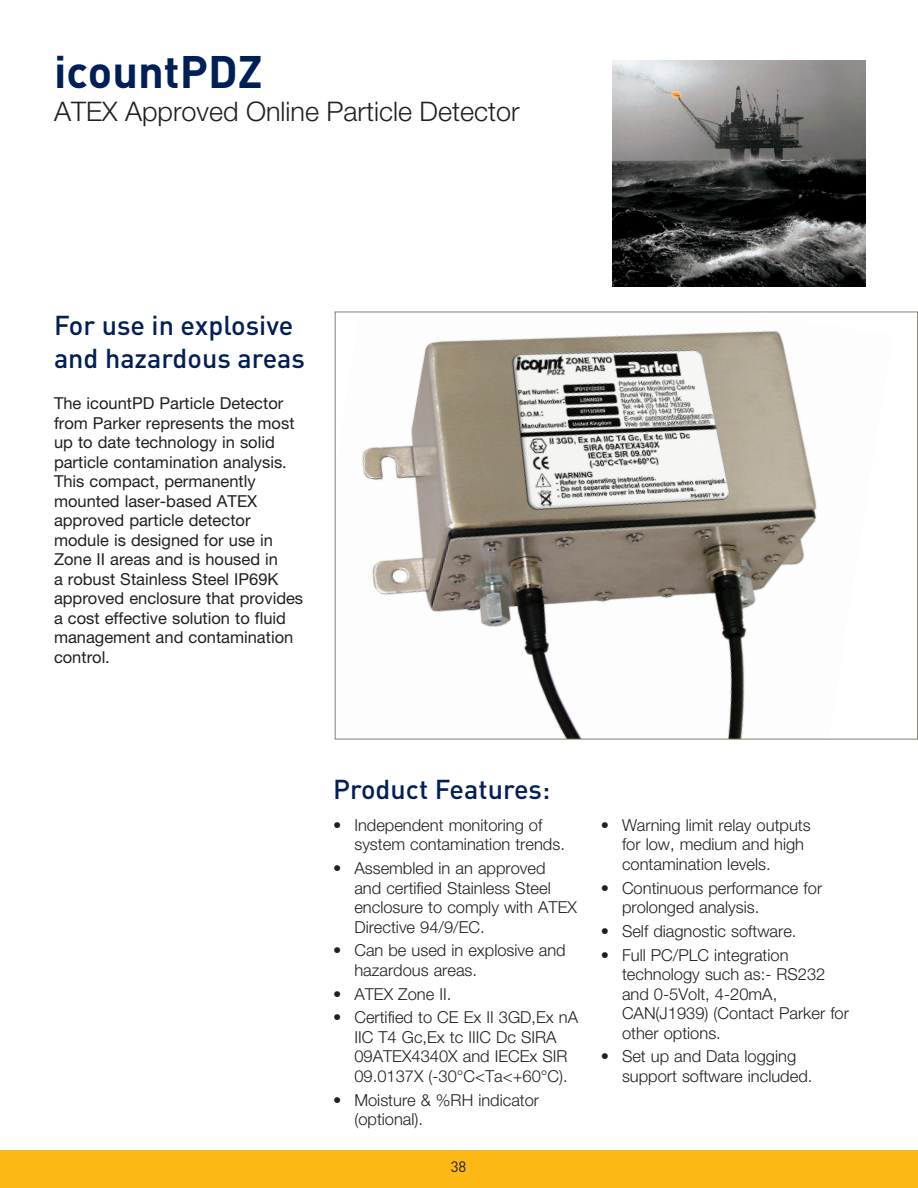
<style>
.page{position:relative;width:918px;height:1188px;background:#fff}
.page>*{position:absolute;margin:0;border:0;box-sizing:border-box;transform-origin:0 0}
.t1{font:700 45px "DINOT";color:#001f56}
.t2{font:500 27px/32.4px "DINOT";color:#001f56}
.t3{font:300 27px "Helvetica Neue LT Std";color:#231f20}
.t4{font:300 16.5px/19.5px "Helvetica Neue LT Std";color:#231f20}
.t5{font:16.5px/19.5px "Helvetica Neue LT Std";color:#231f20}
.t6{font:15px "DINOT";color:#231f20}
</style>
<div class="page">
<div style="left:0;top:1150px;width:918px;height:38px;background:#fcb814"></div>
<img style="left:613px;top:60px;width:252px;height:227px">
<img style="left:362px;top:331px;width:455px;height:406px">
<h1 class="t1" style="left:54px;top:42px;width:210px">icountPDZ</h1>
<h2 class="t3" style="left:54px;top:95px;width:467px">ATEX Approved Online Particle Detector</h2>
<h2 class="t2" style="left:54px;top:308px;width:253px">For use in explosive and hazardous areas</h2>
<p class="t5" style="left:54px;top:394px;width:251px">The icountPD Particle Detector from Parker represents the most up to date technology in solid particle contamination analysis.<br>This compact, permanently mounted laser-based ATEX approved particle detector module is designed for use in<br>Zone II areas and is housed in<br>a robust Stainless Steel IP69K approved enclosure that provides a cost effective solution to fluid management and contamination control.</p>
<h2 class="t2" style="left:333px;top:772px;width:219px">Product Features:</h2>
<p class="t4" style="left:354px;top:815px;width:212px;text-indent:-21px">• Independent monitoring of system contamination trends.</p>
<p class="t4" style="left:354px;top:858px;width:224px;text-indent:-21px">• Assembled in an approved<br>and certified Stainless Steel enclosure to comply with ATEX<br>Directive 94/9/EC.</p>
<p class="t4" style="left:354px;top:940px;width:213px;text-indent:-21px">• Can be used in explosive and hazardous areas.</p>
<p class="t4" style="left:333px;top:984px;width:120px">• ATEX Zone II.</p>
<p class="t4" style="left:354px;top:1007px;width:225px;text-indent:-21px">• Certified to CE Ex II 3GD,Ex nA<br>IIC T4 Gc,Ex tc IIIC Dc SIRA<br>09ATEX4340X and IECEx SIR<br>09.0137X (-30°C&lt;Ta&lt;+60°C).</p>
<p class="t4" style="left:354px;top:1090px;width:186px;text-indent:-21px">• Moisture &amp; %RH indicator (optional).</p>
<p class="t6" style="left:451px;top:1156px;width:17px">38</p>
<p class="t4" style="left:622px;top:815px;width:190px;text-indent:-21px">• Warning limit relay outputs for low, medium and high contamination levels.</p>
<p class="t4" style="left:622px;top:878px;width:202px;text-indent:-21px">• Continuous performance for prolonged analysis.</p>
<p class="t4" style="left:601px;top:921px;width:197px">• Self diagnostic software.</p>
<p class="t4" style="left:622px;top:945px;width:229px;text-indent:-21px">• Full PC/PLC integration technology such as:- RS232 and 0-5Volt, 4-20mA,<br>CAN(J1939) (Contact Parker for other options.</p>
<p class="t4" style="left:622px;top:1047px;width:192px;text-indent:-21px">• Set up and Data logging support software included.</p>
</div>
